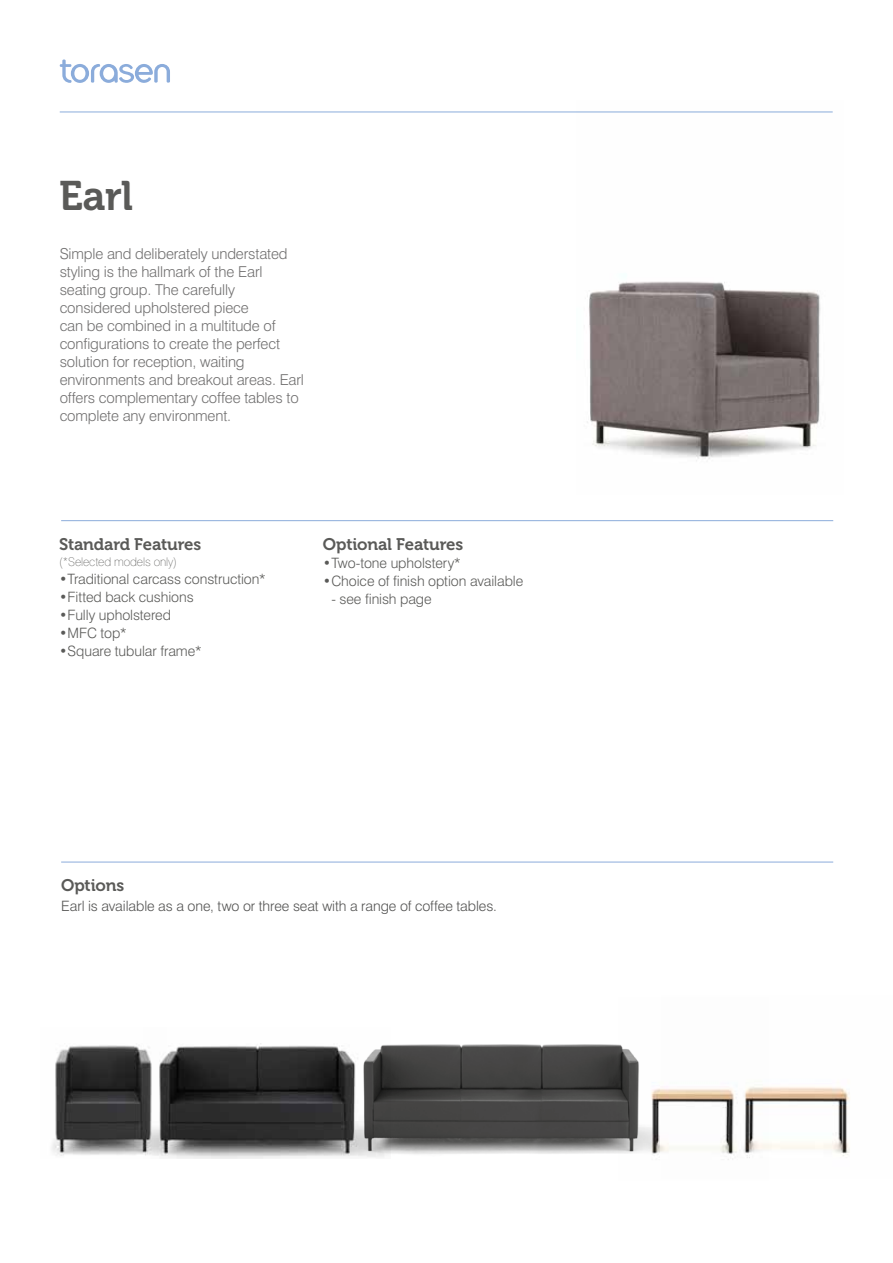
<style>
.page{position:relative;width:893px;height:1263px;background:#fff}
.page>*{position:absolute;margin:0;border:0;box-sizing:border-box;transform-origin:0 0}
.t1{font:41.1px "Museo 700";color:#5a5a58}
.t2{font:16.8px "Museo 700";letter-spacing:-.01em;color:#5a5a58}
.t3{font:300 15px/18px "Swiss 721 BT";letter-spacing:-.01em;color:#706f6f}
.t4{font:300 14.25px "Swiss 721 BT";letter-spacing:-.005em;color:#5a5a58}
.t5{font:300 14.25px "Swiss 721 BT";letter-spacing:-.005em;color:#525251}
.t6{font:100 12px "Swiss 721 BT";letter-spacing:-.01em;color:#5a5a58}
</style>
<div class="page">
<hr style="left:60px;top:112px;width:773px;height:1px;background:#8bacdb">
<hr style="left:61px;top:862px;width:772px;height:1px;background:#8bacdb">
<hr style="left:61px;top:520px;width:772px;height:1px;background:#8bacdb">
<svg style="left:60px;top:60px;width:110px;height:23px"></svg>
<img style="left:661px;top:1086px;width:189px;height:74px">
<img style="left:52px;top:1045px;width:92px;height:111px">
<img style="left:144px;top:1043px;width:212px;height:115px">
<img style="left:356px;top:1044px;width:304px;height:113px">
<img style="left:577px;top:111px;width:256px;height:350px">
<h1 class="t1" style="left:59px;top:173px;width:76px">Earl</h1>
<p class="t3" style="left:60px;top:245px;width:246px">Simple and deliberately understated styling is the hallmark of the Earl seating group. The carefully considered upholstered piece<br>can be combined in a multitude of configurations to create the perfect solution for reception, waiting environments and breakout areas. Earl offers complementary coffee tables to complete any environment.</p>
<p class="t2" style="left:59px;top:535px;width:144px">Standard Features</p>
<p class="t6" style="left:59px;top:554px;width:119px">(*Selected models only)</p>
<p class="t4" style="left:59px;top:570px;width:209px">•Traditional carcass construction*</p>
<p class="t4" style="left:59px;top:588px;width:136px">•Fitted back cushions</p>
<p class="t4" style="left:59px;top:606px;width:113px">•Fully upholstered</p>
<p class="t4" style="left:59px;top:624px;width:69px">•MFC top*</p>
<p class="t4" style="left:59px;top:642px;width:144px">•Square tubular frame*</p>
<p class="t2" style="left:323px;top:535px;width:142px">Optional Features</p>
<p class="t4" style="left:323px;top:554px;width:140px">•Two-tone upholstery*</p>
<p class="t4" style="left:323px;top:572px;width:202px">•Choice of finish option available</p>
<p class="t4" style="left:331px;top:590px;width:102px">- see finish page</p>
<p class="t2" style="left:61px;top:876px;width:65px">Options</p>
<p class="t5" style="left:61px;top:897px;width:437px">Earl is available as a one, two or three seat with a range of coffee tables.</p>
</div>
